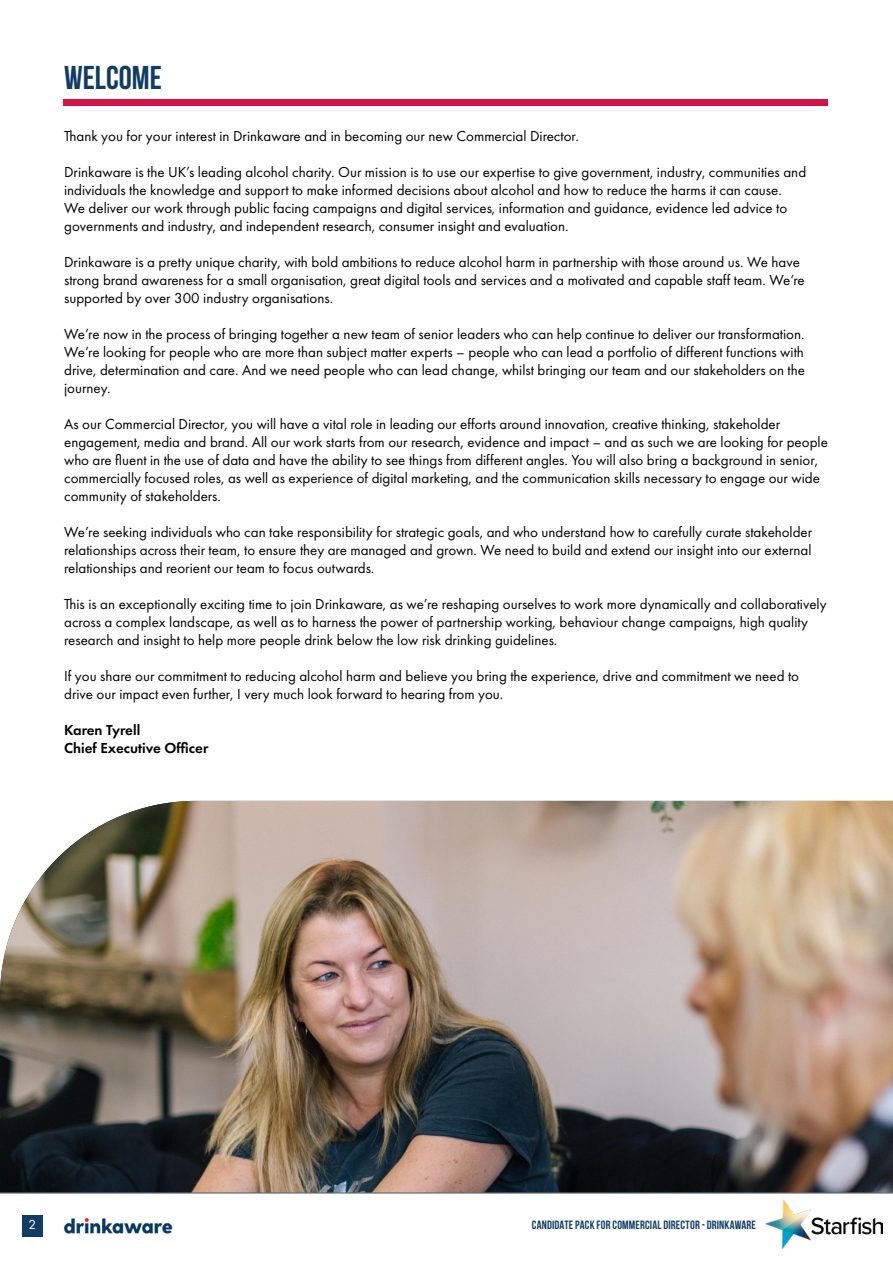
<style>
.page{position:relative;width:893px;height:1263px;background:#fff}
.page>*{position:absolute;margin:0;border:0;box-sizing:border-box;transform-origin:0 0}
.t1{font:700 33px "Bebas Neue";color:#113d64}
.t2{font:15px/18px "Futura PT";color:#000}
.t3{font:600 15px/18px "Futura PT";color:#000}
.t4{font:13.5px "Futura PT";color:#fff}
.t5{font:700 12px "Bebas Neue";letter-spacing:.015em;color:#113d64}
</style>
<div class="page">
<img style="left:765px;top:1200px;width:117px;height:48px">
<div style="left:22px;top:1215px;width:21px;height:21px;background:#113d64"></div>
<hr style="left:0;top:1192px;width:893px;height:2px;background:#a3a5a8">
<img style="left:64px;top:1218px;width:109px;height:16px">
<div style="left:64px;top:100px;width:764px;height:6px;background:#d31245"></div>
<img style="left:0;top:801px;width:893px;height:391px">
<h1 class="t1" style="left:64px;top:59px;width:99px">WELCOME</h1>
<p class="t2" style="left:64px;top:127px;width:516px">Thank you for your interest in Drinkaware and in becoming our new Commercial Director.</p>
<p class="t2" style="left:64px;top:163px;width:744px">Drinkaware is the UK’s leading alcohol charity. Our mission is to use our expertise to give government, industry, communities and individuals the knowledge and support to make informed decisions about alcohol and how to reduce the harms it can cause.<br>We deliver our work through public facing campaigns and digital services, information and guidance, evidence led advice to governments and industry, and independent research, consumer insight and evaluation.</p>
<p class="t2" style="left:64px;top:253px;width:742px">Drinkaware is a pretty unique charity, with bold ambitions to reduce alcohol harm in partnership with those around us. We have strong brand awareness for a small organisation, great digital tools and services and a motivated and capable staff team. We’re supported by over 300 industry organisations.</p>
<p class="t2" style="left:64px;top:325px;width:742px;text-align:justify">We’re now in the process of bringing together a new team of senior leaders who can help continue to deliver our transformation.<br>We’re looking for people who are more than subject matter experts – people who can lead a portfolio of different functions with drive, determination and care. And we need people who can lead change, whilst bringing our team and our stakeholders on the journey.</p>
<p class="t2" style="left:64px;top:415px;width:765px">As our Commercial Director, you will have a vital role in leading our efforts around innovation, creative thinking, stakeholder engagement, media and brand. All our work starts from our research, evidence and impact – and as such we are looking for people who are fluent in the use of data and have the ability to see things from different angles. You will also bring a background in senior, commercially focused roles, as well as experience of digital marketing, and the communication skills necessary to engage our wide community of stakeholders.</p>
<p class="t2" style="left:64px;top:523px;width:750px;text-align:justify">We’re seeking individuals who can take responsibility for strategic goals, and who understand how to carefully curate stakeholder relationships across their team, to ensure they are managed and grown. We need to build and extend our insight into our external relationships and reorient our team to focus outwards.</p>
<p class="t2" style="left:64px;top:595px;width:764px">This is an exceptionally exciting time to join Drinkaware, as we’re reshaping ourselves to work more dynamically and collaboratively across a complex landscape, as well as to harness the power of partnership working, behaviour change campaigns, high quality research and insight to help more people drink below the low risk drinking guidelines.</p>
<p class="t2" style="left:64px;top:667px;width:736px">If you share our commitment to reducing alcohol harm and believe you bring the experience, drive and commitment we need to drive our impact even further, I very much look forward to hearing from you.</p>
<p class="t3" style="left:64px;top:721px;width:146px">Karen Tyrell<br>Chief Executive Officer</p>
<p class="t4" style="left:29px;top:1217px;width:9px">2</p>
<p class="t5" style="left:532px;top:1218px;width:226px">CANDIDATE PACK FOR COMMERCIAL DIRECTOR - DRINKAWARE</p>
</div>
